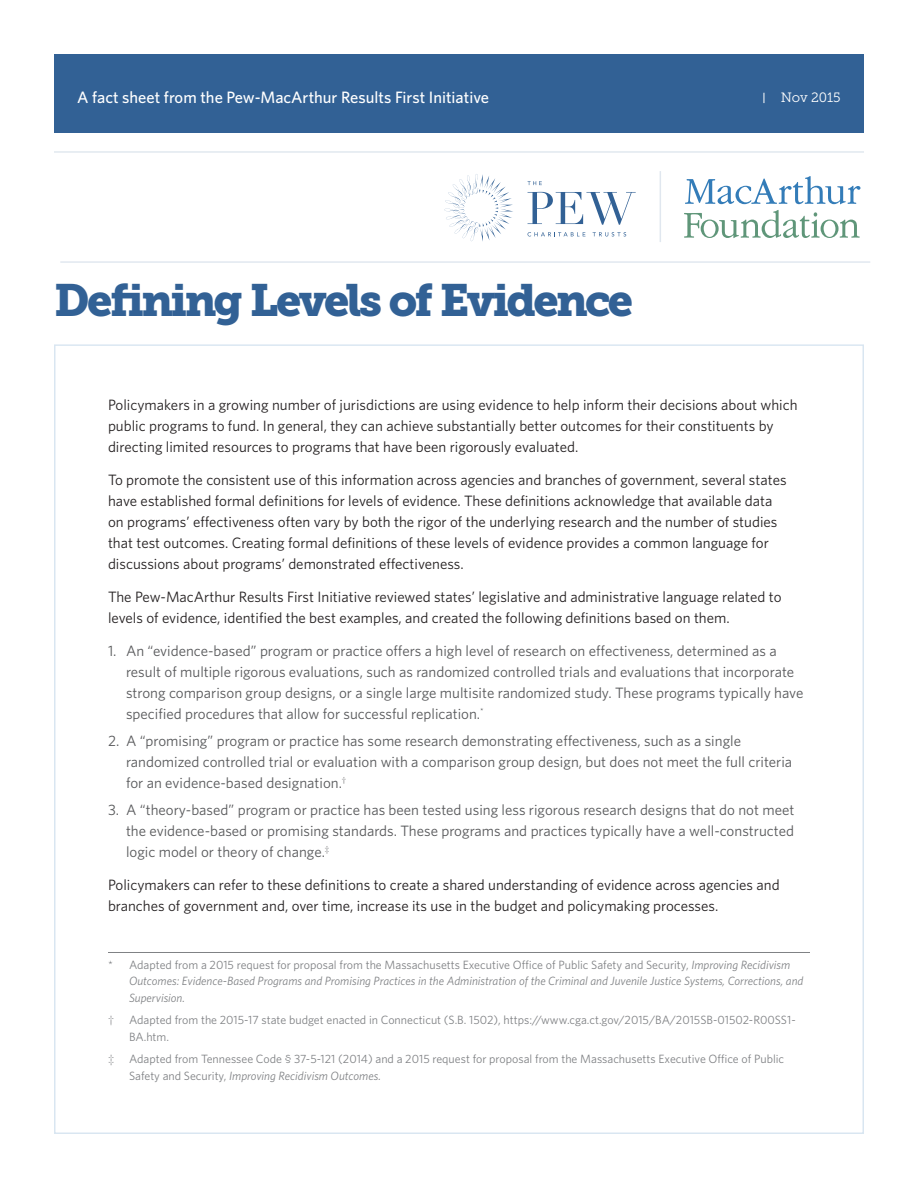
<style>
.page{position:relative;width:918px;height:1188px;background:#fff}
.page>*{position:absolute;margin:0;border:0;box-sizing:border-box;transform-origin:0 0}
.Main_title_subhead{font:45px "Museo Slab 900";letter-spacing:-.06em;color:#326195}
.t1{font:500 16.5px "Whitney";color:#fff}
.Body{font:15px/21px "Whitney";color:#231f20}
.t2{font:15px/21px "Whitney";color:#57585a}
.t3{font:13.5px "Museo Slab 300";color:#fff}
.Footnotes{font:12px/16.5px "Whitney";color:#808285}
.Footnotes-2{font:italic 12px/16.5px "Whitney";color:#808285}
.s1{font-style:normal}
.s2{font-style:italic}
</style>
<div class="page">
<hr style="left:108px;top:952px;width:702px;height:1px;background:#808285">
<div style="left:54px;top:54px;width:810px;height:78px;background:#326195"></div>
<hr style="left:60px;top:261px;width:810px;height:2px;background:#326195">
<hr style="left:54px;top:151px;width:810px;height:2px;background:#326195">
<svg style="left:528px;top:192px;width:108px;height:33px"></svg>
<svg style="left:528px;top:232px;width:57px;height:4px"></svg>
<svg style="left:593px;top:232px;width:33px;height:4px"></svg>
<svg style="left:528px;top:181px;width:14px;height:4px"></svg>
<svg style="left:444px;top:174px;width:69px;height:68px"></svg>
<hr style="left:660px;top:171px;width:1px;height:71px;background:#326195">
<svg style="left:685px;top:176px;width:175px;height:28px"></svg>
<svg style="left:684px;top:210px;width:176px;height:28px"></svg>
<p class="t1" style="left:77px;top:86px;width:413px">A fact sheet from the Pew-MacArthur Results First Initiative</p>
<p class="t3" style="left:781px;top:90px;width:61px">Nov 2015</p>
<p class="Main_title_subhead" style="left:54px;top:275px;width:581px">Defining Levels of Evidence</p>
<p class="Body" style="left:108px;top:394px;width:691px">Policymakers in a growing number of jurisdictions are using evidence to help inform their decisions about which public programs to fund. In general, they can achieve substantially better outcomes for their constituents by directing limited resources to programs that have been rigorously evaluated.</p>
<p class="Body" style="left:108px;top:469px;width:680px">To promote the consistent use of this information across agencies and branches of government, several states have established formal definitions for levels of evidence. These definitions acknowledge that available data on programs’ effectiveness often vary by both the rigor of the underlying research and the number of studies that test outcomes. Creating formal definitions of these levels of evidence provides a common language for discussions about programs’ demonstrated effectiveness.</p>
<p class="Body" style="left:108px;top:586px;width:675px">The Pew-MacArthur Results First Initiative reviewed states’ legislative and administrative language related to levels of evidence, identified the best examples, and created the following definitions based on them.</p>
<p class="t2" style="left:126px;top:640px;width:679px;text-indent:-18px">1. An “evidence-based” program or practice offers a high level of research on effectiveness, determined as a result of multiple rigorous evaluations, such as randomized controlled trials and evaluations that incorporate strong comparison group designs, or a single large multisite randomized study. These programs typically have specified procedures that allow for successful replication.<sup>*</sup></p>
<p class="t2" style="left:126px;top:730px;width:668px;text-indent:-18px">2. A “promising” program or practice has some research demonstrating effectiveness, such as a single randomized controlled trial or evaluation with a comparison group design, but does not meet the full criteria for an evidence-based designation.<sup>†</sup></p>
<p class="t2" style="left:126px;top:799px;width:670px;text-align:justify;text-indent:-18px">3. A “theory-based” program or practice has been tested using less rigorous research designs that do not meet the evidence-based or promising standards. These programs and practices typically have a well-constructed logic model or theory of change.<sup>‡</sup></p>
<p class="Body" style="left:108px;top:874px;width:673px">Policymakers can refer to these definitions to create a shared understanding of evidence across agencies and branches of government and, over time, increase its use in the budget and policymaking processes.</p>
<p class="Footnotes-2" style="left:129px;top:956px;width:676px;text-indent:-21px"><span class="s1">* Adapted from a 2015 request for proposal from the Massachusetts Executive Office of Public Safety and Security,</span> Improving Recidivism<br>Outcomes: Evidence-Based Programs and Promising Practices in the Administration of the Criminal and Juvenile Justice Systems, Corrections, and<br>Supervision.</p>
<p class="Footnotes" style="left:108px;top:1012px;width:7px">†</p>
<p class="Footnotes" style="left:129px;top:1012px;width:668px">Adapted from the 2015-17 state budget enacted in Connecticut (S.B. 1502), https://www.cga.ct.gov/2015/BA/2015SB-01502-R00SS1-<br>BA.htm.</p>
<p class="Footnotes" style="left:129px;top:1051px;width:657px;text-indent:-21px">‡ Adapted from Tennessee Code § 37-5-121 (2014) and a 2015 request for proposal from the Massachusetts Executive Office of Public<br>Safety and Security, <span class="s2">Improving Recidivism Outcomes.</span></p>
</div>
